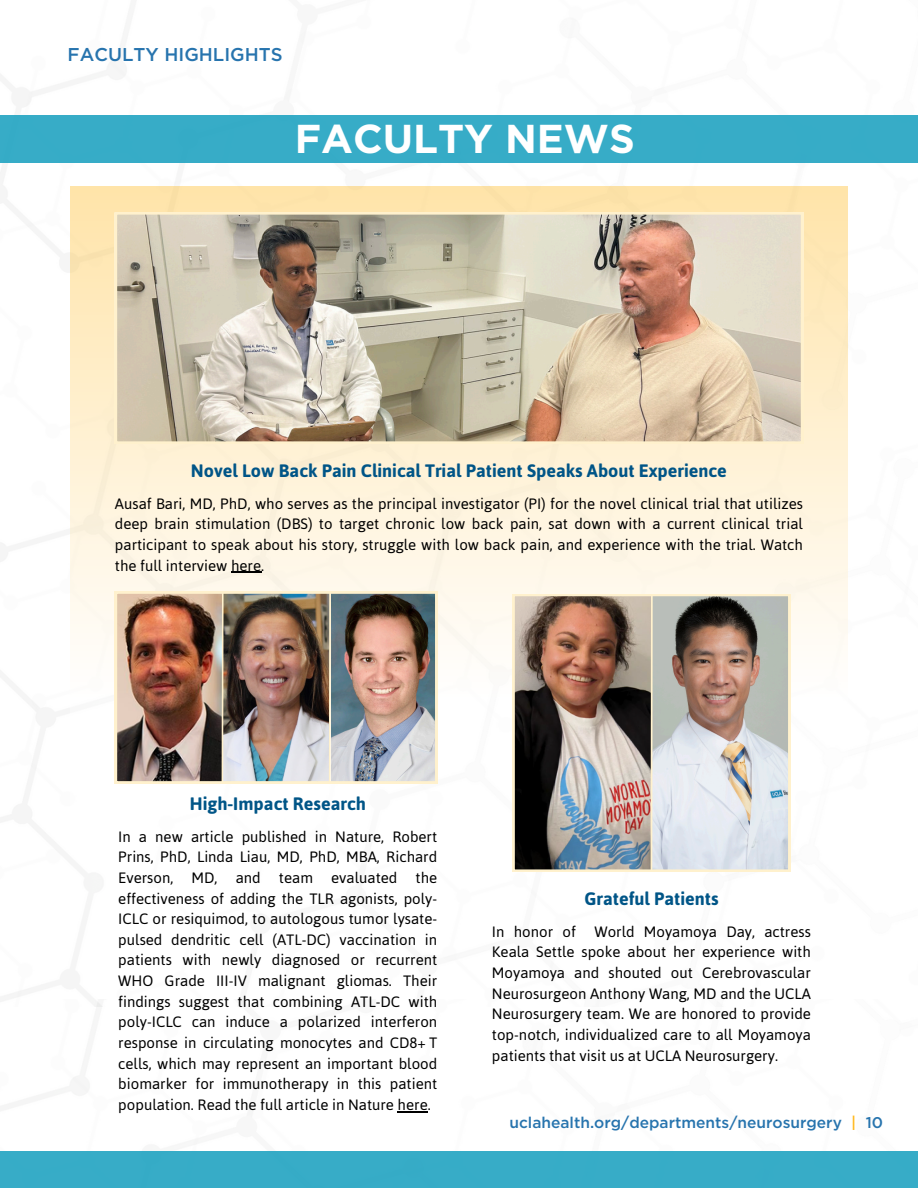
<style>
.page{position:relative;width:918px;height:1188px;background:#fff}
.page>*{position:absolute;margin:0;border:0;box-sizing:border-box;transform-origin:0 0}
.t1{font:700 40.35px "Gotham";color:#fff}
.t2{font:500 18.6px "Gotham";color:#2774ae}
.t3{font:700 18px "Asap";color:#005587}
.t4{font:500 15.6px "Gotham";color:#2774ae}
.t5{font:15px/20.7px "Asap";color:#000;text-align:justify}
.s1{color:#ffb81c}
</style>
<div class="page">
<div style="left:0;top:1151px;width:918px;height:37px;background:#37acc7"></div>
<div style="left:71px;top:187px;width:777px;height:650px;background:linear-gradient(to bottom,#fee5ad,#feffff)"></div>
<div style="left:0;top:115px;width:918px;height:47px;background:#37acc7"></div>
<img style="left:115px;top:212px;width:688px;height:232px">
<hr style="left:398px;top:1111px;width:30px;height:1px;background:#000">
<hr style="left:231px;top:572px;width:30px;height:1px;background:#000">
<img style="left:513px;top:594px;width:277px;height:278px">
<hr style="left:651px;top:594px;width:2px;height:278px;background:#fff1cd">
<img style="left:115px;top:592px;width:322px;height:191px">
<hr style="left:222px;top:592px;width:2px;height:191px;background:#fff1cd">
<hr style="left:329px;top:592px;width:2px;height:191px;background:#fff1cd">
<h3 class="t2" style="left:68px;top:43px;width:217px">FACULTY HIGHLIGHTS</h3>
<h1 class="t1" style="left:295px;top:114px;width:342px">FACULTY NEWS</h1>
<p class="t3" style="left:191px;top:460px;width:538px">Novel Low Back Pain Clinical Trial Patient Speaks About Experience</p>
<p class="t5" style="left:115px;top:493px;width:690px">Ausaf Bari, MD, PhD, who serves as the principal investigator (PI) for the novel clinical trial that utilizes deep brain stimulation (DBS) to target chronic low back pain, sat down with a current clinical trial participant to speak about his story, struggle with low back pain, and experience with the trial. Watch the full interview here.</p>
<p class="t3" style="left:190px;top:793px;width:178px">High-Impact Research</p>
<p class="t5" style="left:118px;top:826px;width:320px">In a new article published in Nature, Robert Prins, PhD, Linda Liau, MD, PhD, MBA, Richard Everson, MD, and team evaluated the effectiveness of adding the TLR agonists, poly-ICLC or resiquimod, to autologous tumor lysate&shy;pulsed dendritic cell (ATL-DC) vaccination in patients with newly diagnosed or recurrent WHO Grade III-IV malignant gliomas. Their findings suggest that combining ATL-DC with poly-ICLC can induce a polarized interferon response in circulating monocytes and CD8+ T cells, which may represent an important blood biomarker for immunotherapy in this patient population. Read the full article in Nature here.</p>
<p class="t3" style="left:584px;top:888px;width:136px">Grateful Patients</p>
<p class="t5" style="left:492px;top:921px;width:320px">In honor of World Moyamoya Day, actress Keala Settle spoke about her experience with Moyamoya and shouted out Cerebrovascular Neurosurgeon Anthony Wang, MD and the UCLA Neurosurgery team. We are honored to provide top-notch, individualized care to all Moyamoya patients that visit us at UCLA Neurosurgery.</p>
<h2 class="t4" style="left:510px;top:1113px;width:375px">uclahealth.org/departments/neurosurgery <span class="s1">|</span> 10</h2>
</div>
